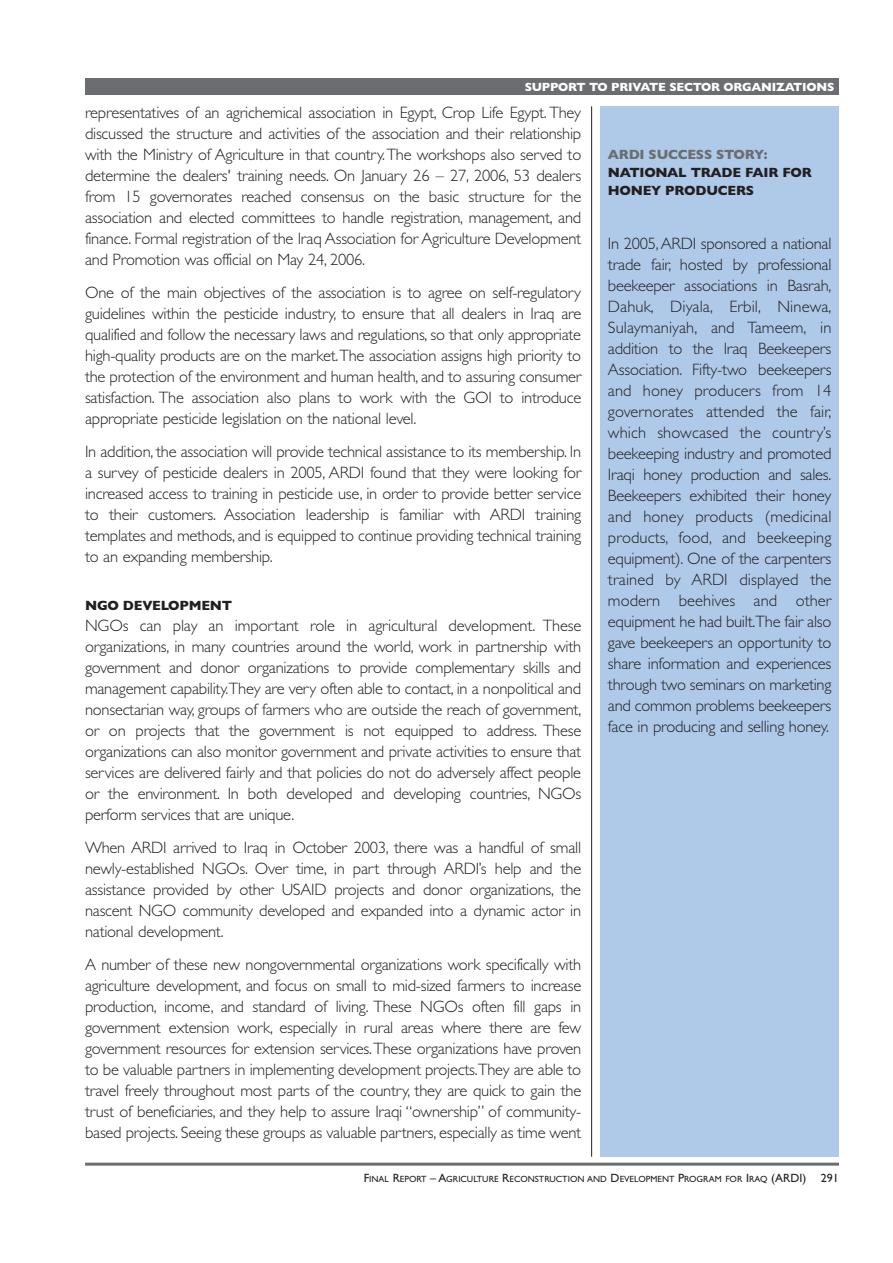
<style>
.page{position:relative;width:893px;height:1263px;background:#fff}
.page>*{position:absolute;margin:0;border:0;box-sizing:border-box;transform-origin:0 0}
.t1{font:300 16.5px/21px "Gill Sans";letter-spacing:-.015em;color:#231f20;text-align:justify}
.t2{font:700 13.5px/18px "Gill Sans";letter-spacing:-.02em;color:#231f20}
.t3{font:700 13.5px "Gill Sans";letter-spacing:-.02em;color:#6c6d70}
.t4{font:700 12px "Gill Sans";letter-spacing:-.02em;color:#fff}
.t5{font:9px "Gill Sans";color:#231f20}
.s1{font-size:12px}
</style>
<div class="page">
<hr style="left:591px;top:106px;width:1px;height:1051px;background:#231f20">
<div style="left:85px;top:78px;width:754px;height:16px;background:#6c6d70"></div>
<div style="left:600px;top:106px;width:239px;height:1051px;background:#afcae9"></div>
<hr style="left:85px;top:1163px;width:754px;height:3px;background:#6c6d70">
<p class="t4" style="left:525px;top:80px;width:311px">SUPPORT TO PRIVATE SECTOR ORGANIZATIONS</p>
<p class="t1" style="left:85px;top:102px;width:498px">representatives of an agrichemical association in Egypt, Crop Life Egypt. They discussed the structure and activities of the association and their relationship with the Ministry of Agriculture in that country.The workshops also served to determine the dealers' training needs. On January 26 – 27, 2006, 53 dealers from 15 governorates reached consensus on the basic structure for the association and elected committees to handle registration, management, and finance. Formal registration of the Iraq Association for Agriculture Development and Promotion was official on May 24, 2006.</p>
<p class="t1" style="left:85px;top:282px;width:498px">One of the main objectives of the association is to agree on self-regulatory guidelines within the pesticide industry, to ensure that all dealers in Iraq are qualified and follow the necessary laws and regulations, so that only appropriate high-quality products are on the market.The association assigns high priority to the protection of the environment and human health, and to assuring consumer satisfaction. The association also plans to work with the GOI to introduce appropriate pesticide legislation on the national level.</p>
<p class="t1" style="left:85px;top:441px;width:498px">In addition, the association will provide technical assistance to its membership. In a survey of pesticide dealers in 2005, ARDI found that they were looking for increased access to training in pesticide use, in order to provide better service to their customers. Association leadership is familiar with ARDI training templates and methods, and is equipped to continue providing technical training to an expanding membership.</p>
<p class="t2" style="left:85px;top:596px;width:149px">NGO DEVELOPMENT</p>
<p class="t1" style="left:85px;top:615px;width:498px">NGOs can play an important role in agricultural development. These organizations, in many countries around the world, work in partnership with government and donor organizations to provide complementary skills and management capability.They are very often able to contact, in a nonpolitical and nonsectarian way, groups of farmers who are outside the reach of government, or on projects that the government is not equipped to address. These organizations can also monitor government and private activities to ensure that services are delivered fairly and that policies do not do adversely affect people or the environment. In both developed and developing countries, NGOs perform services that are unique.</p>
<p class="t1" style="left:85px;top:837px;width:498px">When ARDI arrived to Iraq in October 2003, there was a handful of small newly-established NGOs. Over time, in part through ARDI’s help and the assistance provided by other USAID projects and donor organizations, the nascent NGO community developed and expanded into a dynamic actor in national development.</p>
<p class="t1" style="left:85px;top:954px;width:498px">A number of these new nongovernmental organizations work specifically with agriculture development, and focus on small to mid-sized farmers to increase production, income, and standard of living. These NGOs often fill gaps in government extension work, especially in rural areas where there are few government resources for extension services.These organizations have proven to be valuable partners in implementing development projects.They are able to travel freely throughout most parts of the country, they are quick to gain the trust of beneficiaries, and they help to assure Iraqi “ownership” of community&shy;based projects. Seeing these groups as valuable partners, especially as time went</p>
<p class="t3" style="left:608px;top:147px;width:161px">ARDI SUCCESS STORY:</p>
<p class="t2" style="left:608px;top:163px;width:205px">NATIONAL TRADE FAIR FOR<br>HONEY PRODUCERS</p>
<p class="t1" style="left:608px;top:233px;width:225px">In 2005,ARDI sponsored a national trade fair, hosted by professional beekeeper associations in Basrah, Dahuk, Diyala, Erbil, Ninewa, Sulaymaniyah, and Tameem, in addition to the Iraq Beekeepers Association. Fifty-two beekeepers and honey producers from 14 governorates attended the fair, which showcased the country’s beekeeping industry and promoted Iraqi honey production and sales.<br>Beekeepers exhibited their honey and honey products (medicinal products, food, and beekeeping equipment). One of the carpenters trained by ARDI displayed the modern beehives and other equipment he had built.The fair also gave beekeepers an opportunity to share information and experiences through two seminars on marketing and common problems beekeepers face in producing and selling honey.</p>
<p class="t5" style="left:364px;top:1173px;width:477px"><span class="s1">F</span>INAL <span class="s1">R</span>EPORT <span class="s1">– A</span>GRICULTURE <span class="s1">R</span>ECONSTRUCTION AND <span class="s1">D</span>EVELOPMENT <span class="s1">P</span>ROGRAM FOR <span class="s1">I</span>RAQ <span class="s1">(ARDI) 291</span></p>
</div>
